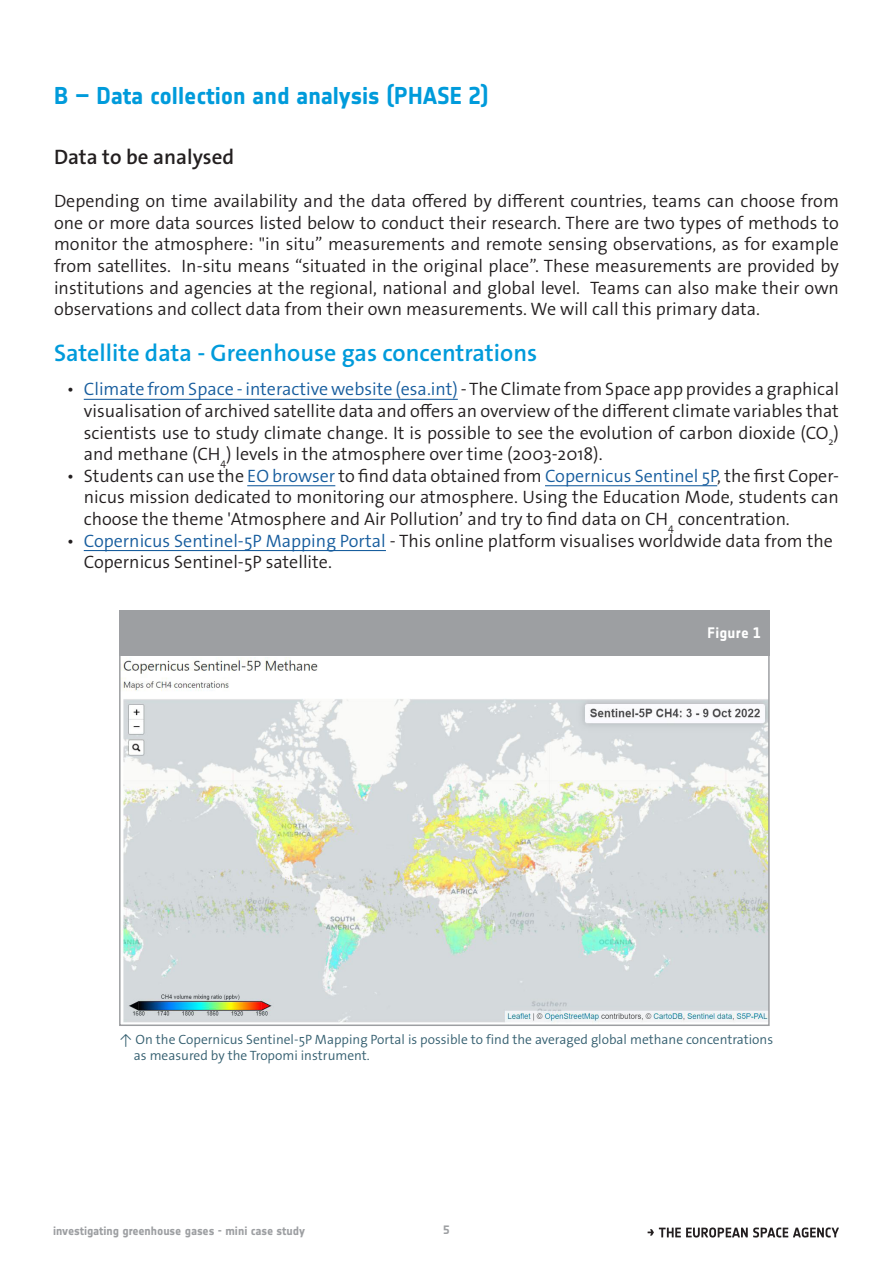
<style>
.page{position:relative;width:893px;height:1263px;background:#fff}
.page>*{position:absolute;margin:0;border:0;box-sizing:border-box;transform-origin:0 0}
.Sub-title{font:600 24px "The Sans Os F";color:#009bdb}
.Activity_title{font:700 24px "Notes Esa";letter-spacing:-.005em;color:#009bdb}
.Text{font:600 21px "The Sans Os F";color:#231f20}
.Text-2{font:300 18px/21.6px "The Sans Os F";color:#231f20;text-align:justify}
.t1{font:700 15px "Notes Esa";letter-spacing:.02em;color:#fff}
.t2{font:300 13.5px/16.2px "The Sans Os F";color:#335e6f}
.t3{font:700 12px "Notes Esa";letter-spacing:-.01em;color:#9d9fa2}
.t4{font:12px "Notes Style Bold Tf";color:#9d9fa2}
.s1{color:#175d9e}
</style>
<div class="page">
<svg style="left:648px;top:1227px;width:191px;height:10px"></svg>
<hr style="left:84px;top:399px;width:374px;height:1px;background:#175d9e">
<hr style="left:247px;top:485px;width:88px;height:1px;background:#175d9e">
<hr style="left:545px;top:485px;width:172px;height:1px;background:#175d9e">
<hr style="left:84px;top:550px;width:302px;height:1px;background:#175d9e">
<img style="left:122px;top:657px;width:645px;height:366px">
<div style="left:119px;top:610px;width:651px;height:46px;background:#9d9fa2"></div>
<p class="Activity_title" style="left:54px;top:82px;width:436px">B – Data collection and analysis (PHASE 2)</p>
<p class="Text" style="left:54px;top:143px;width:182px">Data to be analysed</p>
<p class="Text-2" style="left:54px;top:190px;width:786px">Depending on time availability and the data offered by different countries, teams can choose from one or more data sources listed below to conduct their research. There are two types of methods to monitor the atmosphere: "in situ” measurements and remote sensing observations, as for example from satellites. In-situ means “situated in the original place”. These measurements are provided by institutions and agencies at the regional, national and global level. Teams can also make their own observations and collect data from their own measurements. We will call this primary data.</p>
<p class="Sub-title" style="left:54px;top:337px;width:485px">Satellite data - Greenhouse gas concentrations</p>
<p class="Text-2" style="left:84px;top:379px;width:757px;text-indent:-17px">• <span class="s1">Climate from Space - interactive website (esa.int)</span> - The Climate from Space app provides a graphical visualisation of archived satellite data and offers an overview of the different climate variables that scientists use to study climate change. It is possible to see the evolution of carbon dioxide (CO<sub>2</sub>) and methane (CH<sub>4</sub>) levels in the atmosphere over time (2003-2018).</p>
<p class="Text-2" style="left:84px;top:465px;width:757px;text-indent:-17px">• Students can use the <span class="s1">EO browser</span> to find data obtained from <span class="s1">Copernicus Sentinel 5P</span>, the first Coper&shy;nicus mission dedicated to monitoring our atmosphere. Using the Education Mode, students can choose the theme 'Atmosphere and Air Pollution’ and try to find data on CH<sub>4</sub> concentration.</p>
<p class="Text-2" style="left:84px;top:530px;width:750px;text-indent:-17px">• <span class="s1">Copernicus Sentinel-5P Mapping Portal</span> - This online platform visualises worldwide data from the<br>Copernicus Sentinel-5P satellite.</p>
<p class="t1" style="left:707px;top:624px;width:55px">Figure 1</p>
<p class="t2" style="left:134px;top:1031px;width:641px;text-indent:-15px">↑ On the Copernicus Sentinel-5P Mapping Portal is possible to find the averaged global methane concentrations as measured by the Tropomi instrument.</p>
<p class="t3" style="left:53px;top:1224px;width:253px">investigating greenhouse gases - mini case study</p>
<p class="t4" style="left:443px;top:1223px;width:7px">5</p>
</div>
